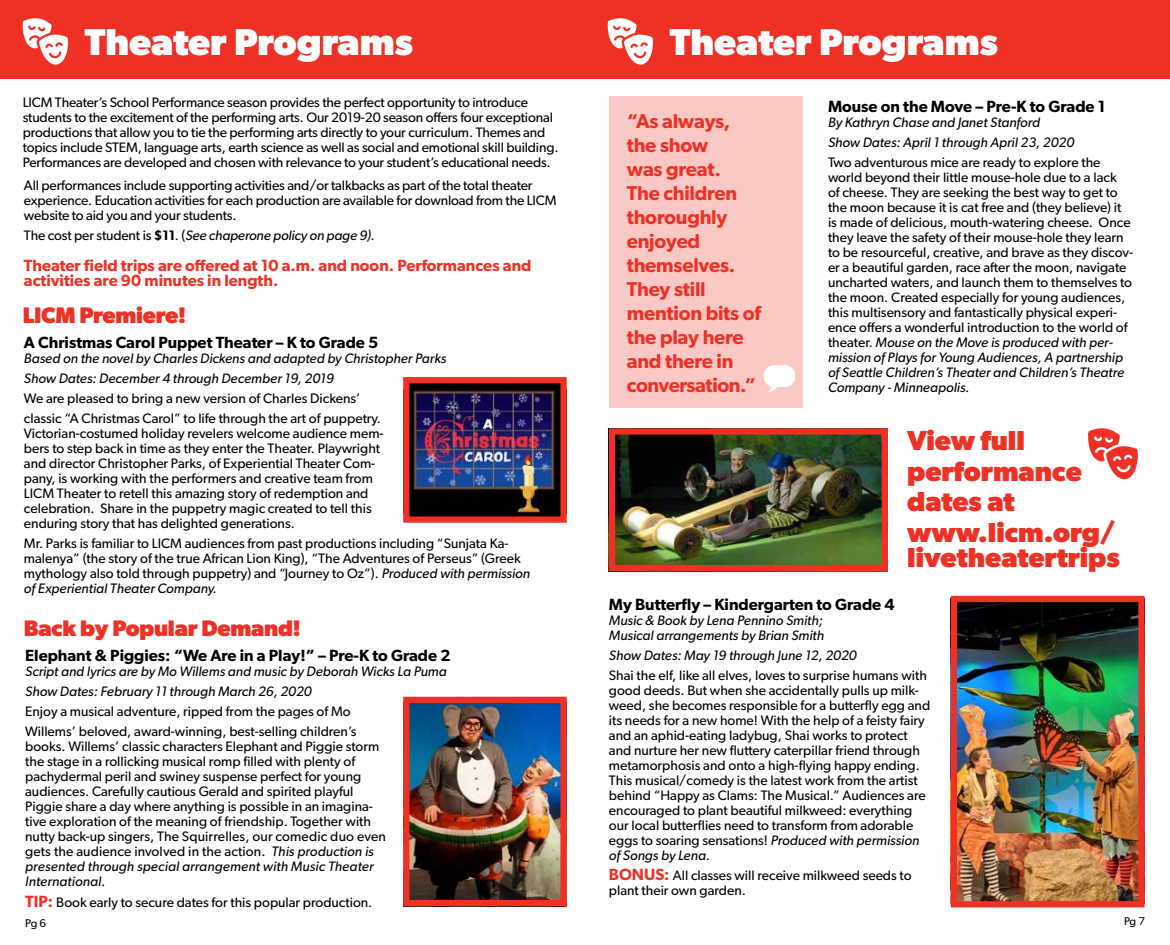
<style>
.page{position:relative;width:1170px;height:945px;background:#fff}
.page>*{position:absolute;margin:0;border:0;box-sizing:border-box;transform-origin:0 0}
.t1{font:700 37.5px "Gibson";color:#fff}
.t2{font:700 27.5px/30.5px "Gibson";color:#ee3124}
.t3{font:700 22.5px "Gibson";letter-spacing:-.01em;color:#ee3124}
.t4{font:600 20px/24px "Gibson";letter-spacing:-.01em;color:#ee3124}
.t5{font:600 16.25px "Gibson";color:#000}
.t6{font:600 16.25px/15px "Gibson";color:#ee3124}
.t7{font:13.75px/15px "Gibson";color:#000}
.t8{font:italic 13.75px/20px "Gibson";color:#000}
.t9{font:11.25px "Gibson";color:#000}
.s1{font-style:normal}
.s2{font-weight:600;font-style:normal}
.s3{font-style:italic}
.s4{font-weight:600;font-size:16.25px;color:#ee3124}
</style>
<div class="page">
<div style="left:609px;top:96px;width:194px;height:312px;background:#fac9c6"></div>
<div style="left:585px;top:0;width:585px;height:78px;background:#ee3124"></div>
<svg style="left:607px;top:18px;width:46px;height:47px"></svg>
<img style="left:616px;top:435px;width:265px;height:129px">
<div style="left:609px;top:428px;width:279px;height:143px;border:6px solid #ee3124"></div>
<img style="left:958px;top:603px;width:180px;height:297px">
<div style="left:951px;top:596px;width:194px;height:311px;border:6px solid #ee3124"></div>
<svg style="left:1088px;top:428px;width:50px;height:52px"></svg>
<svg style="left:764px;top:365px;width:31px;height:28px"></svg>
<div style="left:0;top:0;width:585px;height:78px;background:#ee3124"></div>
<svg style="left:22px;top:18px;width:46px;height:47px"></svg>
<img style="left:410px;top:704px;width:150px;height:195px">
<div style="left:403px;top:697px;width:164px;height:209px;border:6px solid #ee3124"></div>
<div style="left:406px;top:380px;width:158px;height:140px;background:#000"></div>
<img style="left:413px;top:389px;width:147px;height:124px">
<div style="left:403px;top:377px;width:164px;height:146px;border:6px solid #ee3124"></div>
<h1 class="t1" style="left:85px;top:20px;width:330px">Theater Programs</h1>
<p class="t7" style="left:23px;top:95px;width:537px">LICM Theater’s School Performance season provides the perfect opportunity to introduce students to the excitement of the performing arts. Our 2019-20 season offers four exceptional productions that allow you to tie the performing arts directly to your curriculum. Themes and topics include STEM, language arts, earth science as well as social and emotional skill building.<br>Performances are developed and chosen with relevance to your student’s educational needs.</p>
<p class="t7" style="left:24px;top:178px;width:534px">All performances include supporting activities and/or talkbacks as part of the total theater experience. Education activities for each production are available for download from the LICM website to aid you and your students.</p>
<p class="t8" style="left:24px;top:226px;width:352px"><span class="s1">The cost per student is</span> <span class="s2">$11</span><span class="s1">. (</span>See chaperone policy on page 9).</p>
<p class="t6" style="left:24px;top:257px;width:509px">Theater field trips are offered at 10 a.m. and noon. Performances and activities are 90 minutes in length.</p>
<h3 class="t3" style="left:23px;top:302px;width:165px">LICM Premiere!</h3>
<p class="t5" style="left:24px;top:332px;width:356px">A Christmas Carol Puppet Theater – K to Grade 5</p>
<p class="t8" style="left:24px;top:348px;width:424px">Based on the novel by Charles Dickens and adapted by Christopher Parks<br>Show Dates: December 4 through December 19, 2019</p>
<p class="t7" style="left:24px;top:388px;width:358px;line-height:20px">We are pleased to bring a new version of Charles Dickens’ classic “A Christmas Carol” to life through the art of puppetry.</p>
<p class="t7" style="left:24px;top:425px;width:361px">Victorian-costumed holiday revelers welcome audience mem&shy;bers to step back in time as they enter the Theater. Playwright and director Christopher Parks, of Experiential Theater Com&shy;pany, is working with the performers and creative team from LICM Theater to retell this amazing story of redemption and celebration. Share in the puppetry magic created to tell this enduring story that has delighted generations.</p>
<p class="t7" style="left:24px;top:536px;width:508px">Mr. Parks is familiar to LICM audiences from past productions including “Sunjata Ka&shy;malenya” (the story of the true African Lion King), “The Adventures of Perseus” (Greek mythology also told through puppetry) and “Journey to Oz”). <span class="s3">Produced with permission of Experiential Theater Company.</span></p>
<h3 class="t3" style="left:24px;top:615px;width:278px">Back by Popular Demand!</h3>
<p class="t5" style="left:25px;top:646px;width:427px">Elephant &amp; Piggies: “We Are in a Play!” – Pre-K to Grade 2</p>
<p class="t8" style="left:25px;top:661px;width:423px">Script and lyrics are by Mo Willems and music by Deborah Wicks La Puma<br>Show Dates: February 11 through March 26, 2020</p>
<p class="t7" style="left:25px;top:701px;width:333px;line-height:20px">Enjoy a musical adventure, ripped from the pages of Mo<br>Willems’ beloved, award-winning, best-selling children’s</p>
<p class="t7" style="left:25px;top:739px;width:362px">books. Willems’ classic characters Elephant and Piggie storm the stage in a rollicking musical romp filled with plenty of pachydermal peril and swiney suspense perfect for young audiences. Carefully cautious Gerald and spirited playful Piggie share a day where anything is possible in an imagina&shy;tive exploration of the meaning of friendship. Together with nutty back-up singers, The Squirrelles, our comedic duo even gets the audience involved in the action. <span class="s3">This production is presented through special arrangement with Music Theater International.</span></p>
<p class="t7" style="left:25px;top:895px;width:349px"><span class="s4">TIP:</span> Book early to secure dates for this popular production.</p>
<p class="t9" style="left:25px;top:917px;width:22px">Pg 6</p>
<h1 class="t1" style="left:670px;top:20px;width:330px">Theater Programs</h1>
<p class="t5" style="left:828px;top:96px;width:279px">Mouse on the Move – Pre-K to Grade 1</p>
<p class="t8" style="left:828px;top:112px;width:248px">By Kathryn Chase and Janet Stanford<br>Show Dates: April 1 through April 23, 2020</p>
<p class="t7" style="left:828px;top:154px;width:307px">Two adventurous mice are ready to explore the world beyond their little mouse-hole due to a lack<br>of cheese. They are seeking the best way to get to the moon because it is cat free and (they believe) it is made of delicious, mouth-watering cheese. Once they leave the safety of their mouse-hole they learn to be resourceful, creative, and brave as they discov&shy;er a beautiful garden, race after the moon, navigate uncharted waters, and launch them to themselves to the moon. Created especially for young audiences, this multisensory and fantastically physical experi&shy;ence offers a wonderful introduction to the world of theater. <span class="s3">Mouse on the Move is produced with per&shy;mission of Plays for Young Audiences, A partnership of Seattle Children’s Theater and Children’s Theatre Company - Minneapolis.</span></p>
<h3 class="t4" style="left:627px;top:108px;width:136px">“As always, the show<br>was great.<br>The children thoroughly enjoyed themselves.<br>They still mention bits of the play here and there in conversation.”</h3>
<h2 class="t2" style="left:907px;top:425px;width:210px">View full performance dates at www.licm.org/</h2>
<h2 class="t2" style="left:907px;top:541px;width:214px">livetheatertrips</h2>
<p class="t5" style="left:609px;top:594px;width:287px">My Butterfly – Kindergarten to Grade 4</p>
<p class="t8" style="left:609px;top:612px;width:217px;line-height:15px">Music &amp; Book by Lena Pennino Smith;<br>Musical arrangements by Brian Smith</p>
<p class="t8" style="left:609px;top:645px;width:249px">Show Dates: May 19 through June 12, 2020</p>
<p class="t7" style="left:609px;top:667px;width:323px">Shai the elf, like all elves, loves to surprise humans with good deeds. But when she accidentally pulls up milk&shy;weed, she becomes responsible for a butterfly egg and its needs for a new home! With the help of a feisty fairy and an aphid-eating ladybug, Shai works to protect and nurture her new fluttery caterpillar friend through metamorphosis and onto a high-flying happy ending.<br>This musical/comedy is the latest work from the artist behind “Happy as Clams: The Musical.” Audiences are encouraged to plant beautiful milkweed: everything our local butterflies need to transform from adorable eggs to soaring sensations! <span class="s3">Produced with permission of Songs by Lena.</span></p>
<p class="t7" style="left:609px;top:868px;width:304px"><span class="s4">BONUS:</span> All classes will receive milkweed seeds to plant their own garden.</p>
<p class="t9" style="left:1124px;top:915px;width:22px">Pg 7</p>
</div>
